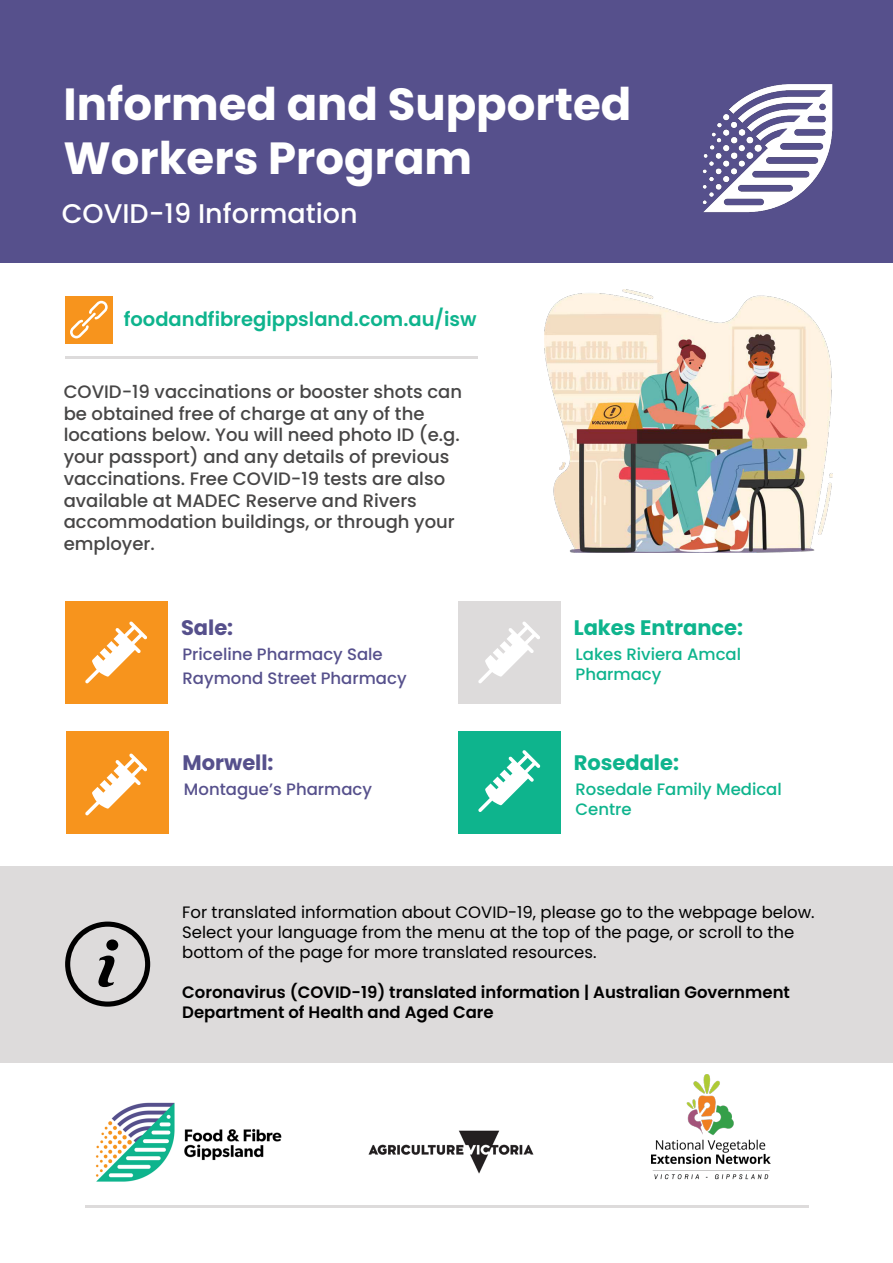
<style>
.page{position:relative;width:893px;height:1263px;background:#fff}
.page>*{position:absolute;margin:0;border:0;box-sizing:border-box;transform-origin:0 0}
.t1{font:700 45px/54px "Poppins";color:#fff}
.t2{font:500 27px "Poppins";color:#fff}
.t3{font:700 21px "Poppins";color:#0eb48d}
.t4{font:700 21px "Poppins";color:#56508c}
.t5{font:600 19.5px "Poppins";color:#0eb48d}
.t6{font:500 18px/21.8px "Poppins";color:#474646}
.t7{font:16.5px/19.8px "Poppins";color:#000}
.t8{font:600 16.5px/19.8px "Poppins";color:#000}
.t9{font:500 16.5px/24px "Poppins";color:#56508c}
.t10{font:500 16.5px/19.8px "Poppins";color:#0eb48d}
</style>
<div class="page">
<div style="left:0;top:0;width:893px;height:262px;background:#56508c"></div>
<img style="left:95px;top:1102px;width:187px;height:80px">
<div style="left:65px;top:601px;width:102px;height:102px;background:#f7941d"></div>
<div style="left:67px;top:731px;width:102px;height:102px;background:#f7941d"></div>
<div style="left:458px;top:731px;width:102px;height:102px;background:#0eb48d"></div>
<div style="left:458px;top:601px;width:102px;height:102px;background:#dddbdb"></div>
<div style="left:0;top:866px;width:893px;height:196px;background:#dddbdb"></div>
<div style="left:65px;top:296px;width:47px;height:47px;background:#f7941d"></div>
<img style="left:651px;top:1075px;width:120px;height:105px">
<img style="left:368px;top:1130px;width:166px;height:44px">
<svg style="left:65px;top:921px;width:85px;height:86px"></svg>
<svg style="left:85px;top:621px;width:62px;height:62px"></svg>
<svg style="left:85px;top:753px;width:62px;height:62px"></svg>
<svg style="left:478px;top:621px;width:62px;height:62px"></svg>
<svg style="left:478px;top:750px;width:62px;height:62px"></svg>
<hr style="left:65px;top:356px;width:413px;height:3px;background:#dddbdb">
<hr style="left:85px;top:1205px;width:723px;height:2px;background:#dddbdb">
<img style="left:703px;top:84px;width:129px;height:129px">
<svg style="left:70px;top:301px;width:38px;height:37px"></svg>
<img style="left:545px;top:290px;width:287px;height:263px">
<h1 class="t1" style="left:64px;top:77px;width:569px">Informed and Supported<br>Workers Program</h1>
<h2 class="t2" style="left:62px;top:197px;width:297px">COVID-19 Information</h2>
<p class="t5" style="left:124px;top:308px;width:354px">foodandfibregippsland.com.au/isw</p>
<p class="t6" style="left:64px;top:381px;width:400px">COVID-19 vaccinations or booster shots can be obtained free of charge at any of the locations below. You will need photo ID (e.g. your passport) and any details of previous vaccinations. Free COVID-19 tests are also available at MADEC Reserve and Rivers accommodation buildings, or through your employer.</p>
<p class="t4" style="left:181px;top:615px;width:54px">Sale:</p>
<p class="t3" style="left:574px;top:615px;width:171px">Lakes Entrance:</p>
<p class="t10" style="left:575px;top:644px;width:167px">Lakes Riviera Amcal<br>Pharmacy</p>
<p class="t9" style="left:182px;top:642px;width:226px">Priceline Pharmacy Sale<br>Raymond Street Pharmacy</p>
<p class="t4" style="left:182px;top:750px;width:93px">Morwell:</p>
<p class="t3" style="left:574px;top:750px;width:107px">Rosedale:</p>
<p class="t9" style="left:184px;top:777px;width:190px">Montague’s Pharmacy</p>
<p class="t10" style="left:575px;top:779px;width:208px">Rosedale Family Medical<br>Centre</p>
<p class="t7" style="left:182px;top:903px;width:634px">For translated information about COVID-19, please go to the webpage below.<br>Select your language from the menu at the top of the page, or scroll to the bottom of the page for more translated resources.</p>
<p class="t8" style="left:182px;top:982px;width:609px">Coronavirus (COVID-19) translated information | Australian Government<br>Department of Health and Aged Care</p>
</div>
